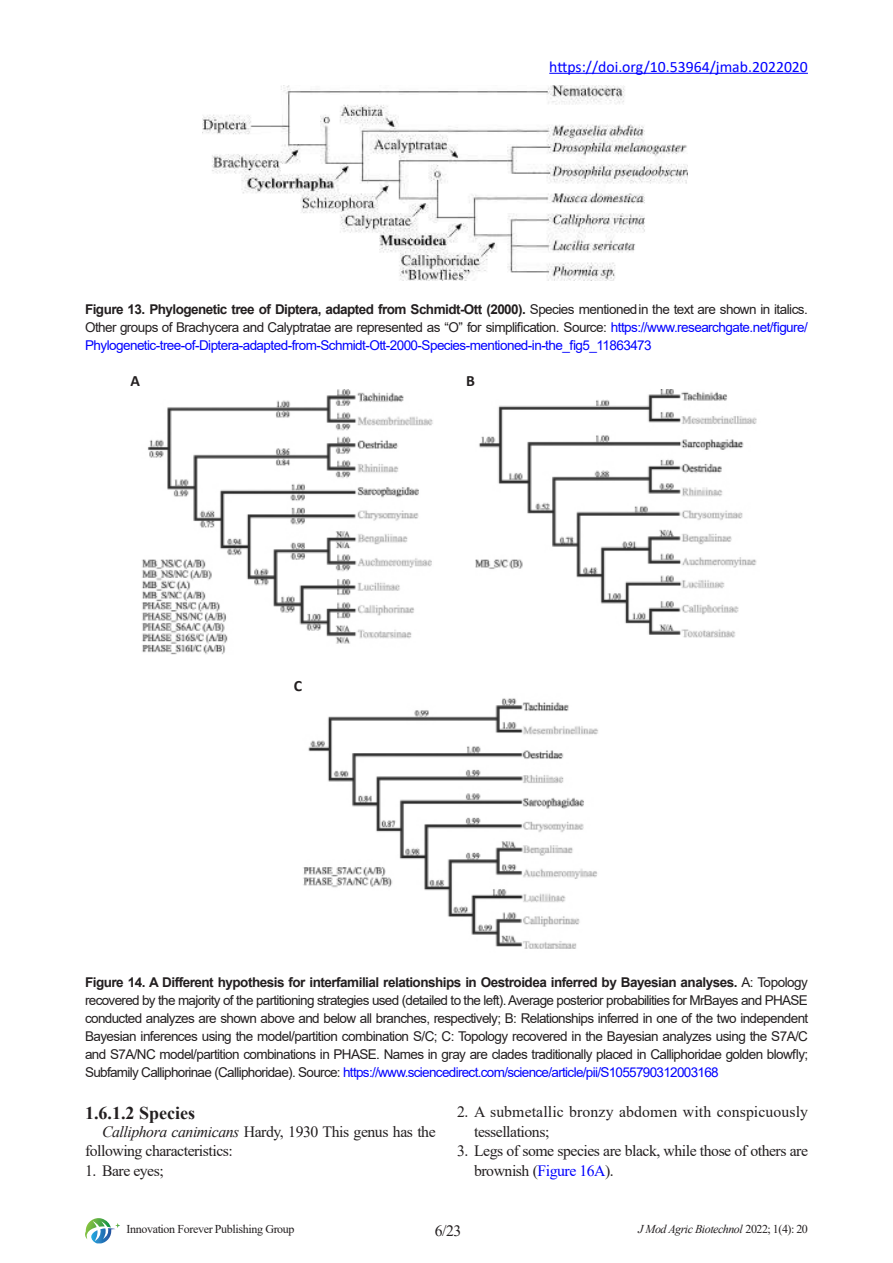
<style>
.page{position:relative;width:893px;height:1263px;background:#fff}
.page>*{position:absolute;margin:0;border:0;box-sizing:border-box;transform-origin:0 0}
.标题_1{font:700 18px "Times New Roman";color:#231f20}
.正文{font:15.75px/19.5px "Times New Roman";letter-spacing:-.03em;color:#231f20}
.正文-2{font:15.75px/19.5px "Times New Roman";letter-spacing:.005em;color:#231f20}
.t1{font:15.75px "Calibri";color:#00f}
.t2{font:700 15.75px "Calibri";color:#231f20}
.图注样式{font:13.5px/18px "Arial";letter-spacing:-.05em;color:#231f20;text-align:justify}
.图注样式-2{font:13.5px/18px "Arial";letter-spacing:-.04em;color:#00f;text-align:justify}
.t3{font:12px "Times New Roman";letter-spacing:-.03em;color:#231f20}
.t4{font:italic 12px "Times New Roman";letter-spacing:-.04em;color:#231f20}
.s1{font-weight:700;color:#231f20}
.s2{color:#231f20}
.s3{font-weight:700}
.s4{color:#00f}
.s5{font-style:italic}
.s6{font-style:normal}
</style>
<div class="page">
<svg style="left:85px;top:1218px;width:35px;height:25px"></svg>
<hr style="left:549px;top:73px;width:259px;height:1px;background:#00f">
<img style="left:203px;top:85px;width:484px;height:195px">
<img style="left:142px;top:389px;width:291px;height:266px">
<img style="left:475px;top:389px;width:282px;height:249px">
<img style="left:303px;top:698px;width:296px;height:251px">
<p class="t1" style="left:549px;top:55px;width:260px">https://doi.org/10.53964/jmab.2022020</p>
<p class="图注样式-2" style="left:85px;top:300px;width:724px"><span class="s1">Figure 13. Phylogenetic tree of Diptera, adapted from Schmidt-Ott (2000).</span> <span class="s2">Species mentioned in the text are shown in italics.<br>Other groups of Brachycera and Calyptratae are represented as “O” for simplification. Source:</span> https://www.researchgate.net/figure/ Phylogenetic-tree-of-Diptera-adapted-from-Schmidt-Ott-2000-Species-mentioned-in-the_fig5_11863473</p>
<p class="t2" style="left:131px;top:370px;width:11px">A</p>
<p class="t2" style="left:466px;top:370px;width:10px">B</p>
<p class="t2" style="left:294px;top:675px;width:10px">C</p>
<p class="图注样式" style="left:85px;top:973px;width:725px"><span class="s3">Figure 14. A Different hypothesis for interfamilial relationships in Oestroidea inferred by Bayesian analyses.</span> A: Topology recovered by the majority of the partitioning strategies used (detailed to the left). Average posterior probabilities for MrBayes and PHASE conducted analyzes are shown above and below all branches, respectively; B: Relationships inferred in one of the two independent Bayesian inferences using the model/partition combination S/C; C: Topology recovered in the Bayesian analyzes using the S7A/C and S7A/NC model/partition combinations in PHASE. Names in gray are clades traditionally placed in Calliphoridae golden blowfly; Subfamily Calliphorinae (Calliphoridae). Source: <span class="s4">https://www.sciencedirect.com/science/article/pii/S1055790312003168</span></p>
<p class="标题_1" style="left:85px;top:1100px;width:111px">1.6.1.2 Species</p>
<p class="正文" style="left:85px;top:1121px;width:352px;text-indent:17px"><span class="s5">Calliphora canimicans</span> Hardy, 1930 This genus has the following characteristics:</p>
<p class="正文" style="left:85px;top:1160px;width:80px">1. Bare eyes;</p>
<p class="正文-2" style="left:474px;top:1102px;width:335px;text-indent:-17px">2. A submetallic bronzy abdomen with conspicuously tessellations;</p>
<p class="正文" style="left:474px;top:1141px;width:335px;text-indent:-17px">3. Legs of some species are black, while those of others are brownish (<span class="s4">Figure 16A</span>).</p>
<p class="t3" style="left:126px;top:1220px;width:170px">Innovation Forever Publishing Group</p>
<p class="正文" style="left:435px;top:1220px;width:28px">6/23</p>
<p class="t4" style="left:638px;top:1221px;width:171px">J Mod Agric Biotechnol <span class="s6">2022; 1(4): 20</span></p>
</div>
